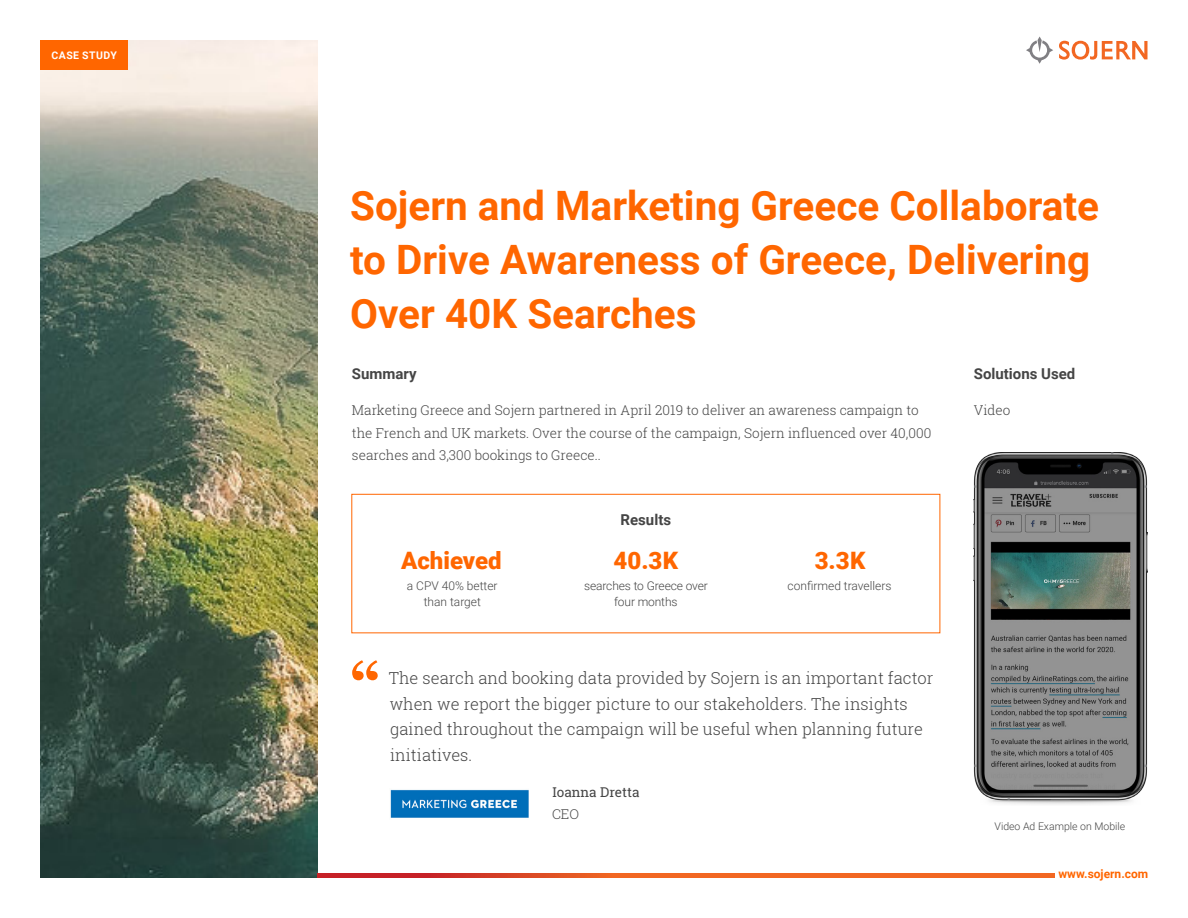
<style>
.page{position:relative;width:1188px;height:918px;background:#fff}
.page>*{position:absolute;margin:0;border:0;box-sizing:border-box;transform-origin:0 0}
.t1{font:700 58.5px "Georgia";color:#f60}
.t2{font:700 40.5px/54px "Roboto";color:#f60}
.t3{font:900 24px "Roboto";color:#f60}
.t4{font:300 16.5px/25.5px "Roboto Slab";color:#454545}
.t5{font:700 15px "Roboto";color:#454545}
.t6{font:300 13.5px/22.5px "Roboto Slab";color:#454545}
.t7{font:13.5px "Roboto Slab";color:#454545}
.t8{font:300 12px/16.5px "Roboto";color:#464646;text-align:center}
.t9{font:300 12px/16.5px "Roboto";letter-spacing:-.01em;color:#454545;text-align:center}
.t10{font:700 12px "Roboto";color:#f60}
.t11{font:300 10.5px "Roboto";color:#454545}
.t12{font:700 10.5px "Roboto";letter-spacing:.045em;color:#fff}
</style>
<div class="page">
<img style="left:40px;top:40px;width:278px;height:838px">
<svg style="left:1059px;top:41px;width:88px;height:19px"></svg>
<svg style="left:1026px;top:37px;width:27px;height:27px"></svg>
<div style="left:352px;top:494px;width:588px;height:139px;border:1px solid #f60"></div>
<svg style="left:318px;top:874px;width:736px;height:4px"></svg>
<div style="left:40px;top:40px;width:88px;height:30px;background:#f60"></div>
<img style="left:390px;top:789px;width:139px;height:29px">
<img style="left:974px;top:453px;width:174px;height:352px">
<p class="t12" style="left:51px;top:48px;width:67px">CASE STUDY</p>
<h2 class="t2" style="left:350px;top:177px;width:751px">Sojern and Marketing Greece Collaborate to Drive Awareness of Greece, Delivering<br>Over 40K Searches</h2>
<p class="t5" style="left:352px;top:364px;width:66px">Summary</p>
<p class="t6" style="left:352px;top:399px;width:581px">Marketing Greece and Sojern partnered in April 2019 to deliver an awareness campaign to the French and UK markets. Over the course of the campaign, Sojern influenced over 40,000 searches and 3,300 bookings to Greece..</p>
<h3 class="t3" style="left:401px;top:543px;width:102px">Achieved</h3>
<p class="t8" style="left:407px;top:577px;width:92px">a CPV 40% better than target</p>
<p class="t5" style="left:621px;top:509px;width:52px">Results</p>
<h3 class="t3" style="left:614px;top:543px;width:66px">40.3K</h3>
<p class="t9" style="left:584px;top:577px;width:125px">searches to Greece over four months</p>
<h3 class="t3" style="left:815px;top:543px;width:52px">3.3K</h3>
<p class="t8" style="left:788px;top:577px;width:105px">confirmed travellers</p>
<h1 class="t1" style="left:350px;top:640px;width:32px">“</h1>
<p class="t4" style="left:389px;top:665px;width:546px">The search and booking data provided by Sojern is an important factor when we report the bigger picture to our stakeholders. The insights gained throughout the campaign will be useful when planning future initiatives.</p>
<p class="t7" style="left:553px;top:782px;width:88px">Ioanna Dretta</p>
<p class="t6" style="left:552px;top:803px;width:29px">CEO</p>
<p class="t5" style="left:974px;top:364px;width:103px">Solutions Used</p>
<p class="t6" style="left:974px;top:399px;width:38px">Video</p>
<p class="t11" style="left:995px;top:819px;width:132px">Video Ad Example on Mobile</p>
<p class="t10" style="left:1058px;top:866px;width:91px">www.sojern.com</p>
</div>
